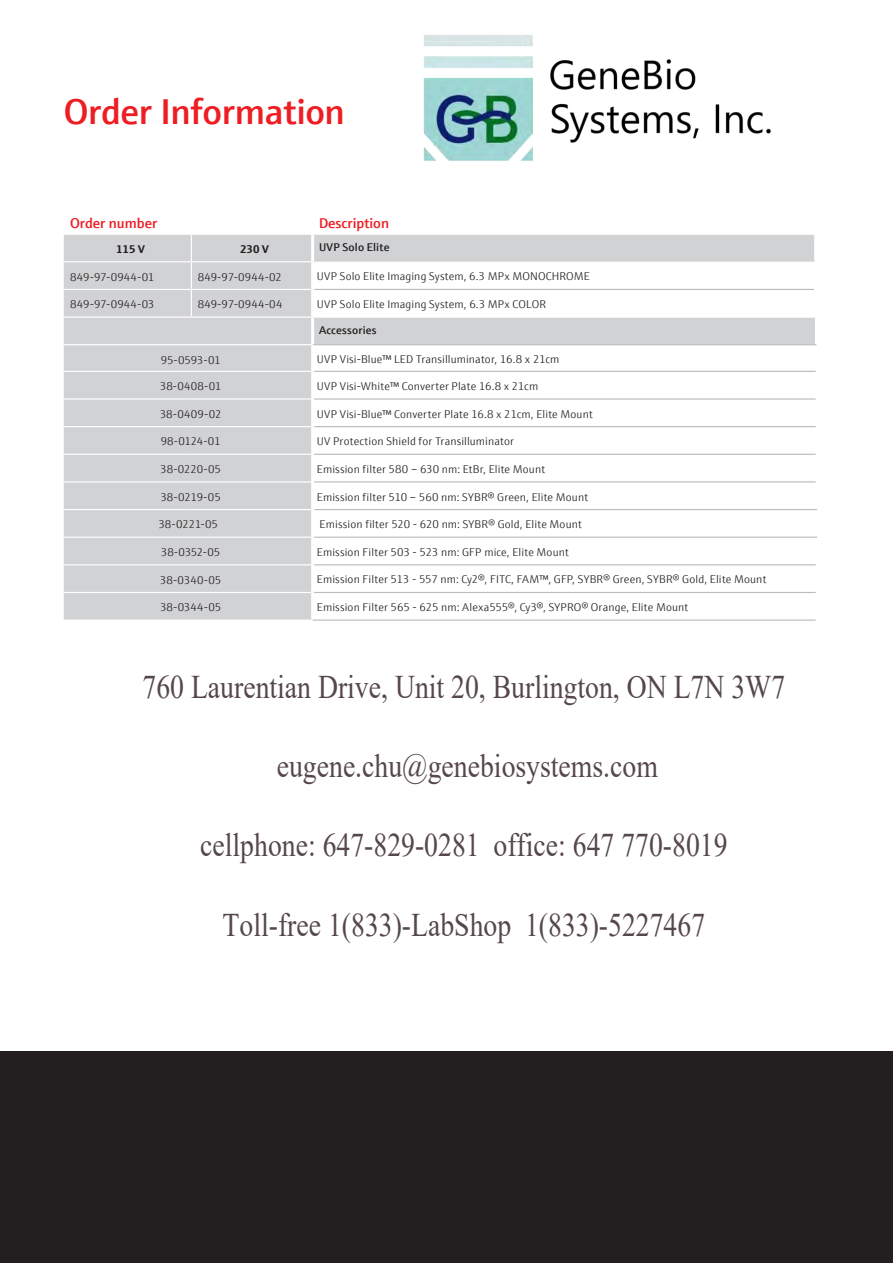
<style>
.page{position:relative;width:893px;height:1263px;background:#fff}
.page>*{position:absolute;margin:0;border:0;box-sizing:border-box;transform-origin:0 0}
.Innenseiten_Überschr{font:600 36px "E+H Sans";letter-spacing:-.01em;color:#ee1d23}
.t1{font:33px "Times New Roman";color:#55474d;scale:.84 1}
.Tabelle_Zwischenüber{font:600 14.25px "E+H Sans";color:#ee1d23}
.Copytext_Tabelle{font:300 11.25px "E+H Sans";letter-spacing:.015em;color:#231f20}
.Tabelle_Fliesstext_7{font:600 11.25px "E+H Sans";letter-spacing:.02em;color:#231f20}
.Innenseiten_Zwischen{font:700 11.25px "E+H Sans";color:#231f20}
</style>
<div class="page">
<div style="left:0;top:1051px;width:893px;height:212px;background:#231f20"></div>
<div style="left:64px;top:235px;width:750px;height:384px;background:#d1d2d4"></div>
<svg style="left:314px;top:262px;width:502px;height:357px"></svg>
<hr style="left:314px;top:289px;width:500px;height:1px;background:#bcbdc0">
<hr style="left:64px;top:316px;width:127px;height:2px;background:#fff">
<hr style="left:313px;top:316px;width:504px;height:2px;background:#fff">
<hr style="left:313px;top:344px;width:503px;height:1px;background:#bcbdc0">
<hr style="left:314px;top:509px;width:503px;height:1px;background:#bcbdc0">
<svg style="left:815px;top:318px;width:1px;height:26px"></svg>
<hr style="left:814px;top:510px;width:3px;height:27px;background:#fff">
<hr style="left:191px;top:261px;width:123px;height:1px;background:#fff">
<hr style="left:191px;top:289px;width:120px;height:1px;background:#fff">
<svg style="left:191px;top:235px;width:1px;height:81px"></svg>
<hr style="left:191px;top:316px;width:122px;height:2px;background:#fff">
<hr style="left:311px;top:235px;width:3px;height:26px;background:#fff">
<hr style="left:311px;top:262px;width:3px;height:27px;background:#fff">
<hr style="left:311px;top:289px;width:3px;height:27px;background:#fff">
<hr style="left:311px;top:318px;width:3px;height:26px;background:#fff">
<hr style="left:814px;top:262px;width:3px;height:27px;background:#fff">
<hr style="left:814px;top:289px;width:3px;height:27px;background:#fff">
<hr style="left:64px;top:344px;width:127px;height:1px;background:#fff">
<hr style="left:191px;top:344px;width:122px;height:1px;background:#fff">
<hr style="left:311px;top:345px;width:3px;height:26px;background:#fff">
<hr style="left:311px;top:482px;width:3px;height:28px;background:#fff">
<hr style="left:64px;top:509px;width:127px;height:1px;background:#fff">
<hr style="left:191px;top:509px;width:120px;height:1px;background:#fff">
<hr style="left:311px;top:510px;width:3px;height:27px;background:#fff">
<hr style="left:64px;top:371px;width:127px;height:1px;background:#fff">
<hr style="left:191px;top:371px;width:120px;height:1px;background:#fff">
<hr style="left:64px;top:537px;width:127px;height:1px;background:#fff">
<hr style="left:191px;top:537px;width:120px;height:1px;background:#fff">
<hr style="left:64px;top:564px;width:127px;height:1px;background:#fff">
<hr style="left:191px;top:564px;width:120px;height:1px;background:#fff">
<hr style="left:64px;top:592px;width:127px;height:1px;background:#fff">
<hr style="left:191px;top:592px;width:120px;height:1px;background:#fff">
<hr style="left:311px;top:371px;width:3px;height:28px;background:#fff">
<hr style="left:311px;top:537px;width:3px;height:28px;background:#fff">
<hr style="left:311px;top:565px;width:3px;height:27px;background:#fff">
<hr style="left:311px;top:592px;width:3px;height:27px;background:#fff">
<hr style="left:64px;top:398px;width:127px;height:2px;background:#fff">
<hr style="left:191px;top:398px;width:120px;height:2px;background:#fff">
<hr style="left:311px;top:399px;width:3px;height:28px;background:#fff">
<hr style="left:311px;top:427px;width:3px;height:27px;background:#fff">
<hr style="left:311px;top:454px;width:3px;height:28px;background:#fff">
<hr style="left:64px;top:426px;width:127px;height:1px;background:#fff">
<hr style="left:191px;top:426px;width:120px;height:1px;background:#fff">
<hr style="left:64px;top:454px;width:127px;height:1px;background:#fff">
<hr style="left:191px;top:454px;width:120px;height:1px;background:#fff">
<hr style="left:64px;top:481px;width:127px;height:1px;background:#fff">
<hr style="left:191px;top:481px;width:120px;height:1px;background:#fff">
<hr style="left:64px;top:261px;width:127px;height:1px;background:#fff">
<hr style="left:314px;top:371px;width:502px;height:1px;background:#bcbdc0">
<hr style="left:314px;top:398px;width:502px;height:2px;background:#bcbdc0">
<hr style="left:314px;top:426px;width:502px;height:1px;background:#bcbdc0">
<hr style="left:314px;top:454px;width:502px;height:1px;background:#bcbdc0">
<hr style="left:314px;top:481px;width:502px;height:1px;background:#bcbdc0">
<hr style="left:314px;top:537px;width:503px;height:1px;background:#bcbdc0">
<hr style="left:314px;top:564px;width:502px;height:1px;background:#bcbdc0">
<hr style="left:314px;top:592px;width:502px;height:1px;background:#bcbdc0">
<hr style="left:313px;top:619px;width:503px;height:2px;background:#bcbdc0">
<hr style="left:64px;top:289px;width:127px;height:1px;background:#fff">
<img style="left:423px;top:35px;width:348px;height:126px">
<p class="Innenseiten_Überschr" style="left:64px;top:84px;width:283px">Order Information</p>
<p class="Tabelle_Zwischenüber" style="left:70px;top:212px;width:89px">Order number</p>
<p class="Tabelle_Zwischenüber" style="left:319px;top:212px;width:72px">Description</p>
<p class="Innenseiten_Zwischen" style="left:116px;top:240px;width:30px">115 V</p>
<p class="Innenseiten_Zwischen" style="left:240px;top:240px;width:30px">230 V</p>
<p class="Tabelle_Fliesstext_7" style="left:319px;top:239px;width:72px">UVP Solo Elite</p>
<p class="Copytext_Tabelle" style="left:70px;top:268px;width:86px">849-97-0944-01</p>
<p class="Copytext_Tabelle" style="left:198px;top:268px;width:86px">849-97-0944-02</p>
<p class="Copytext_Tabelle" style="left:317px;top:268px;width:274px">UVP Solo Elite Imaging System, 6.3 MPx MONOCHROME</p>
<p class="Copytext_Tabelle" style="left:70px;top:296px;width:86px">849-97-0944-03</p>
<p class="Copytext_Tabelle" style="left:198px;top:296px;width:86px">849-97-0944-04</p>
<p class="Copytext_Tabelle" style="left:317px;top:296px;width:231px">UVP Solo Elite Imaging System, 6.3 MPx COLOR</p>
<p class="Tabelle_Fliesstext_7" style="left:319px;top:322px;width:59px">Accessories</p>
<p class="Copytext_Tabelle" style="left:161px;top:351px;width:61px">95-0593-01</p>
<p class="Copytext_Tabelle" style="left:317px;top:351px;width:244px">UVP Visi-Blue™ LED Transilluminator, 16.8 x 21cm</p>
<p class="Copytext_Tabelle" style="left:160px;top:378px;width:63px">38-0408-01</p>
<p class="Copytext_Tabelle" style="left:317px;top:378px;width:223px">UVP Visi-White™ Converter Plate 16.8 x 21cm</p>
<p class="Copytext_Tabelle" style="left:160px;top:405px;width:63px">38-0409-02</p>
<p class="Copytext_Tabelle" style="left:317px;top:405px;width:277px">UVP Visi-Blue™ Converter Plate 16.8 x 21cm, Elite Mount</p>
<p class="Copytext_Tabelle" style="left:161px;top:433px;width:61px">98-0124-01</p>
<p class="Copytext_Tabelle" style="left:317px;top:433px;width:199px">UV Protection Shield for Transilluminator</p>
<p class="Copytext_Tabelle" style="left:160px;top:461px;width:62px">38-0220-05</p>
<p class="Copytext_Tabelle" style="left:317px;top:461px;width:230px">Emission filter 580 – 630 nm: EtBr, Elite Mount</p>
<p class="Copytext_Tabelle" style="left:160px;top:488px;width:62px">38-0219-05</p>
<p class="Copytext_Tabelle" style="left:317px;top:488px;width:273px">Emission filter 510 – 560 nm: SYBR® Green, Elite Mount</p>
<p class="Copytext_Tabelle" style="left:158px;top:516px;width:61px">38-0221-05</p>
<p class="Copytext_Tabelle" style="left:320px;top:516px;width:264px">Emission filter 520 - 620 nm: SYBR® Gold, Elite Mount</p>
<p class="Copytext_Tabelle" style="left:161px;top:544px;width:61px">38-0352-05</p>
<p class="Copytext_Tabelle" style="left:317px;top:544px;width:253px">Emission Filter 503 - 523 nm: GFP mice, Elite Mount</p>
<p class="Copytext_Tabelle" style="left:160px;top:571px;width:63px">38-0340-05</p>
<p class="Copytext_Tabelle" style="left:317px;top:571px;width:451px">Emission Filter 513 - 557 nm: Cy2®, FITC, FAM™, GFP, SYBR® Green, SYBR® Gold, Elite Mount</p>
<p class="Copytext_Tabelle" style="left:160px;top:599px;width:63px">38-0344-05</p>
<p class="Copytext_Tabelle" style="left:317px;top:599px;width:373px">Emission Filter 565 - 625 nm: Alexa555®, Cy3®, SYPRO® Orange, Elite Mount</p>
<h2 class="t1" style="left:143px;top:664px;width:767px">760 Laurentian Drive, Unit 20, Burlington, ON L7N 3W7</h2>
<h2 class="t1" style="left:277px;top:743px;width:455px">eugene.chu@genebiosystems.com</h2>
<h2 class="t1" style="left:200px;top:822px;width:629px">cellphone: 647-829-0281 office: 647 770-8019</h2>
<h2 class="t1" style="left:223px;top:901px;width:576px">Toll-free 1(833)-LabShop 1(833)-5227467</h2>
</div>
